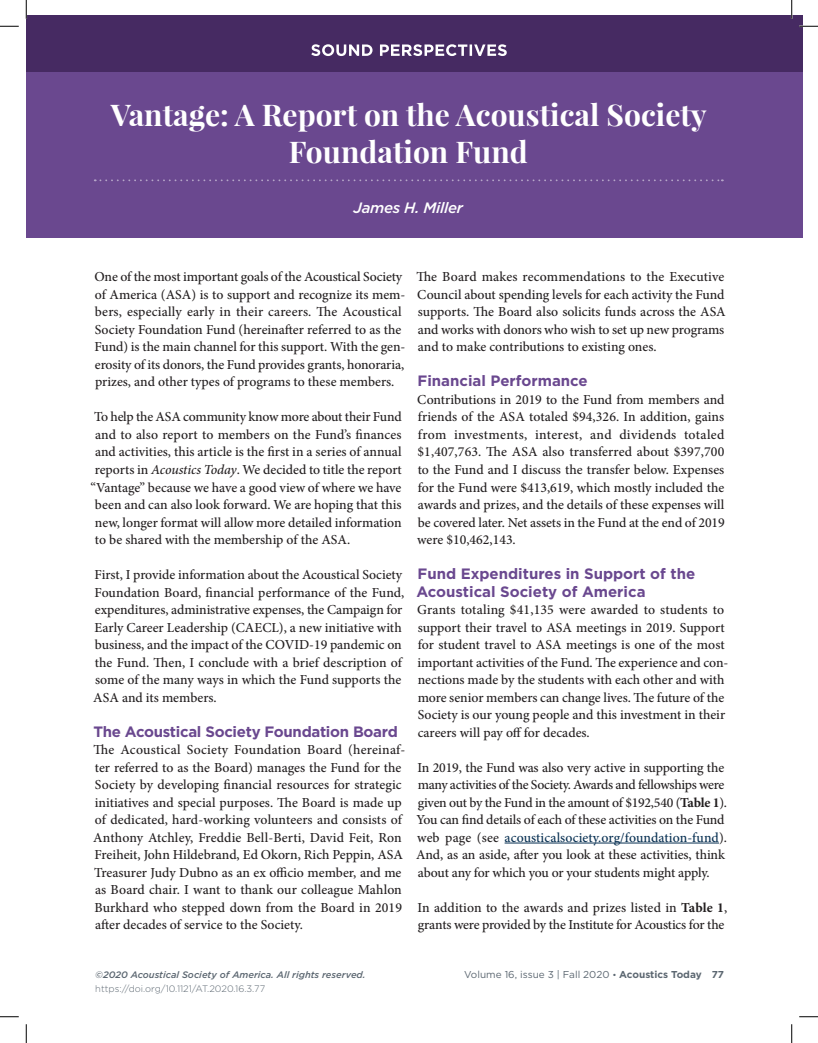
<style>
.page{position:relative;width:818px;height:1043px;background:#fff}
.page>*{position:absolute;margin:0;border:0;box-sizing:border-box;transform-origin:0 0}
.t1{font:700 30px/36.2px "Playfair Display";color:#fff;text-align:center}
.t2{font:700 15px/17.5px "Gotham";color:#6a488f}
.t3{font:700 15px "Gotham";letter-spacing:-.02em;color:#6a488f}
.t4{font:italic 500 15px "Gotham";letter-spacing:-.02em;color:#fff}
.t5{font:500 13.75px/17.5px "Minion Pro";letter-spacing:-.005em;color:#231f20}
.t6{font:10px "Gotham";color:#5c6771}
.t7{font:italic 500 9.38px "Gotham";color:#5c6771}
.t8{font:300 9.38px "Gotham";color:#5c6771}
.s1{font-style:italic}
.s2{font-weight:700}
.s3{color:#093153}
.s4{font-size:8.75px}
</style>
<div class="page">
<div style="left:26px;top:15px;width:776px;height:58px;background:#462a62"></div>
<svg style="left:311px;top:44px;width:195px;height:12px"></svg>
<div style="left:27px;top:73px;width:775px;height:165px;background:#6a488f"></div>
<hr style="left:504px;top:842px;width:215px;height:1px;background:#093153">
<svg style="left:95px;top:179px;width:627px;height:2px"></svg>
<svg style="left:0;top:25px;width:19px;height:2px"></svg>
<svg style="left:799px;top:25px;width:19px;height:2px"></svg>
<svg style="left:0;top:1016px;width:19px;height:1px"></svg>
<svg style="left:799px;top:1016px;width:19px;height:1px"></svg>
<svg style="left:25px;top:0;width:2px;height:19px"></svg>
<svg style="left:25px;top:1024px;width:2px;height:18px"></svg>
<svg style="left:791px;top:0;width:1px;height:19px"></svg>
<svg style="left:791px;top:1024px;width:1px;height:18px"></svg>
<h1 class="t1" style="left:111px;top:97px;width:597px">Vantage: A Report on the Acoustical Society<br>Foundation Fund</h1>
<p class="t4" style="left:353px;top:198px;width:111px">James H. Miller</p>
<p class="t5" style="left:94px;top:268px;width:312px">One of the most important goals of the Acoustical Society of America (ASA) is to support and recognize its mem&shy;bers, especially early in their careers. The Acoustical Society Foundation Fund (hereinafter referred to as the Fund) is the main channel for this support. With the gen&shy;erosity of its donors, the Fund provides grants, honoraria, prizes, and other types of programs to these members.</p>
<p class="t5" style="left:94px;top:408px;width:309px">To help the ASA community know more about their Fund</p>
<p class="t5" style="left:95px;top:426px;width:308px">and to also report to members on the Fund’s finances</p>
<p class="t5" style="left:95px;top:443px;width:308px">and activities, this article is the first in a series of annual</p>
<p class="t5" style="left:95px;top:461px;width:308px">reports in <span class="s1">Acoustics Today</span>. We decided to title the report</p>
<p class="t5" style="left:91px;top:478px;width:312px">“Vantage” because we have a good view of where we have</p>
<p class="t5" style="left:95px;top:496px;width:308px">been and can also look forward. We are hoping that this</p>
<p class="t5" style="left:95px;top:513px;width:308px">new, longer format will allow more detailed information</p>
<p class="t5" style="left:95px;top:531px;width:257px">to be shared with the membership of the ASA.</p>
<p class="t5" style="left:93px;top:566px;width:312px">First, I provide information about the Acoustical Society Foundation Board, financial performance of the Fund, expenditures, administrative expenses, the Campaign for Early Career Leadership (CAECL), a new initiative with business, and the impact of the COVID-19 pandemic on the Fund. Then, I conclude with a brief description of some of the many ways in which the Fund supports the ASA and its members.</p>
<p class="t3" style="left:93px;top:721px;width:306px">The Acoustical Society Foundation Board</p>
<p class="t5" style="left:93px;top:741px;width:314px">The Acoustical Society Foundation Board (hereinaf&shy;ter referred to as the Board) manages the Fund for the Society by developing financial resources for strategic initiatives and special purposes. The Board is made up of dedicated, hard-working volunteers and consists of Anthony Atchley, Freddie Bell-Berti, David Feit, Ron Freiheit, John Hildebrand, Ed Okorn, Rich Peppin, ASA Treasurer Judy Dubno as an ex officio member, and me as Board chair. I want to thank our colleague Mahlon Burkhard who stepped down from the Board in 2019 after decades of service to the Society.</p>
<p class="t5" style="left:416px;top:268px;width:311px;text-align:justify">The Board makes recommendations to the Executive Council about spending levels for each activity the Fund supports. The Board also solicits funds across the ASA and works with donors who wish to set up new programs and to make contributions to existing ones.</p>
<p class="t2" style="left:417px;top:372px;width:172px">Financial Performance</p>
<p class="t5" style="left:417px;top:391px;width:309px;text-align:justify">Contributions in 2019 to the Fund from members and friends of the ASA totaled $94,326. In addition, gains from investments, interest, and dividends totaled $1,407,763. The ASA also transferred about $397,700 to the Fund and I discuss the transfer below. Expenses for the Fund were $413,619, which mostly included the awards and prizes, and the details of these expenses will be covered later. Net assets in the Fund at the end of 2019 were $10,462,143.</p>
<p class="t2" style="left:416px;top:565px;width:280px">Fund Expenditures in Support of the<br>Acoustical Society of America</p>
<p class="t5" style="left:417px;top:601px;width:312px">Grants totaling $41,135 were awarded to students to support their travel to ASA meetings in 2019. Support for student travel to ASA meetings is one of the most important activities of the Fund. The experience and con&shy;nections made by the students with each other and with more senior members can change lives. The future of the Society is our young people and this investment in their careers will pay off for decades.</p>
<p class="t5" style="left:416px;top:758px;width:312px">In 2019, the Fund was also very active in supporting the many activities of the Society. Awards and fellowships were given out by the Fund in the amount of $192,540 (<span class="s2">Table 1</span>).<br>You can find details of each of these activities on the Fund web page (see <span class="s3">acousticalsociety.org/foundation-fund</span>).<br>And, as an aside, after you look at these activities, think about any for which you or your students might apply.</p>
<p class="t5" style="left:417px;top:898px;width:311px">In addition to the awards and prizes listed in <span class="s2">Table 1</span>, grants were provided by the Institute for Acoustics for the</p>
<p class="t7" style="left:95px;top:968px;width:272px">©2020 Acoustical Society of America. All rights reserved.</p>
<p class="t8" style="left:95px;top:982px;width:171px">https://doi.org/10.1121/AT.2020.16.3.77</p>
<p class="t6" style="left:464px;top:968px;width:261px">Volume 16, issue 3 | Fall 2020 <span class="s4">•</span> <span class="s2">Acoustics Today 77</span></p>
</div>
